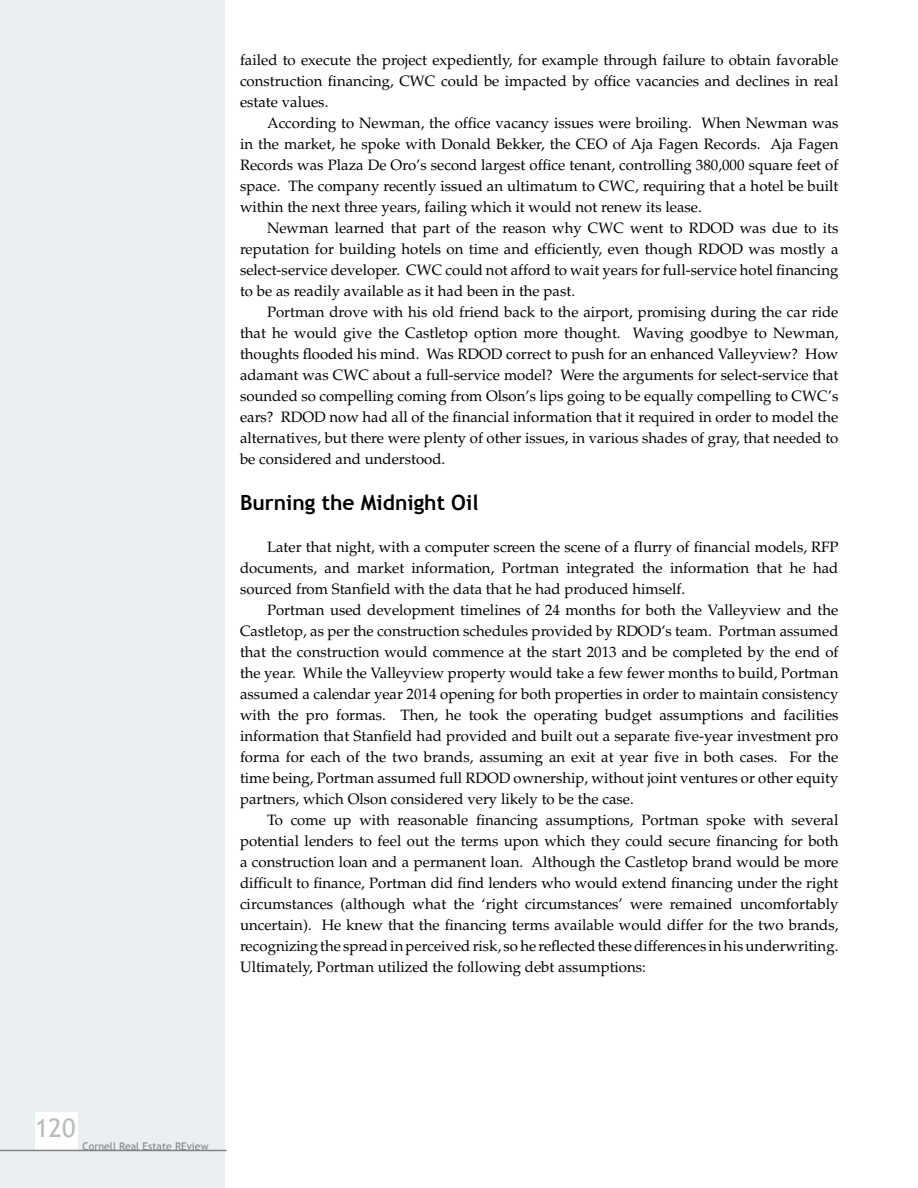
<style>
.page{position:relative;width:918px;height:1188px;background:#fff}
.page>*{position:absolute;margin:0;border:0;box-sizing:border-box;transform-origin:0 0}
.t1{font:25.5px "Trebuchet MS";color:#b8babc}
.t2{font:700 21px "Trebuchet MS";color:#000}
.t3{font:15px/21px "Palatino LT Std";color:#000;text-align:justify}
.t4{font:10.5px "Trebuchet MS";color:#808285}
</style>
<div class="page">
<div style="left:0;top:0;width:225px;height:1188px;background:#eaeff2"></div>
<div style="left:35px;top:1113px;width:43px;height:38px;background:#fff"></div>
<hr style="left:0;top:1150px;width:226px;height:1px;background:#808285">
<p class="t3" style="left:240px;top:50px;width:600px">failed to execute the project expediently, for example through failure to obtain favorable construction financing, CWC could be impacted by office vacancies and declines in real estate values.</p>
<p class="t3" style="left:240px;top:113px;width:600px;text-indent:27px">According to Newman, the office vacancy issues were broiling. When Newman was in the market, he spoke with Donald Bekker, the CEO of Aja Fagen Records. Aja Fagen Records was Plaza De Oro’s second largest office tenant, controlling 380,000 square feet of space. The company recently issued an ultimatum to CWC, requiring that a hotel be built within the next three years, failing which it would not renew its lease.</p>
<p class="t3" style="left:240px;top:218px;width:600px;text-indent:27px">Newman learned that part of the reason why CWC went to RDOD was due to its reputation for building hotels on time and efficiently, even though RDOD was mostly a select-service developer. CWC could not afford to wait years for full-service hotel financing to be as readily available as it had been in the past.</p>
<p class="t3" style="left:240px;top:302px;width:600px;text-indent:27px">Portman drove with his old friend back to the airport, promising during the car ride that he would give the Castletop option more thought. Waving goodbye to Newman, thoughts flooded his mind. Was RDOD correct to push for an enhanced Valleyview? How adamant was CWC about a full-service model? Were the arguments for select-service that sounded so compelling coming from Olson’s lips going to be equally compelling to CWC’s ears? RDOD now had all of the financial information that it required in order to model the alternatives, but there were plenty of other issues, in various shades of gray, that needed to be considered and understood.</p>
<h2 class="t2" style="left:240px;top:490px;width:240px">Burning the Midnight Oil</h2>
<p class="t3" style="left:240px;top:537px;width:600px;text-indent:27px">Later that night, with a computer screen the scene of a flurry of financial models, RFP documents, and market information, Portman integrated the information that he had sourced from Stanfield with the data that he had produced himself.</p>
<p class="t3" style="left:240px;top:600px;width:600px;text-indent:27px">Portman used development timelines of 24 months for both the Valleyview and the Castletop, as per the construction schedules provided by RDOD’s team. Portman assumed that the construction would commence at the start 2013 and be completed by the end of the year. While the Valleyview property would take a few fewer months to build, Portman assumed a calendar year 2014 opening for both properties in order to maintain consistency with the pro formas. Then, he took the operating budget assumptions and facilities information that Stanfield had provided and built out a separate five-year investment pro forma for each of the two brands, assuming an exit at year five in both cases. For the time being, Portman assumed full RDOD ownership, without joint ventures or other equity partners, which Olson considered very likely to be the case.</p>
<p class="t3" style="left:240px;top:810px;width:600px;text-indent:27px">To come up with reasonable financing assumptions, Portman spoke with several potential lenders to feel out the terms upon which they could secure financing for both a construction loan and a permanent loan. Although the Castletop brand would be more difficult to finance, Portman did find lenders who would extend financing under the right circumstances (although what the ‘right circumstances’ were remained uncomfortably uncertain). He knew that the financing terms available would differ for the two brands, recognizing the spread in perceived risk, so he reflected these differences in his underwriting.<br>Ultimately, Portman utilized the following debt assumptions:</p>
<h1 class="t1" style="left:35px;top:1113px;width:42px">120</h1>
<p class="t4" style="left:82px;top:1140px;width:127px">Cornell Real Estate REview</p>
</div>
